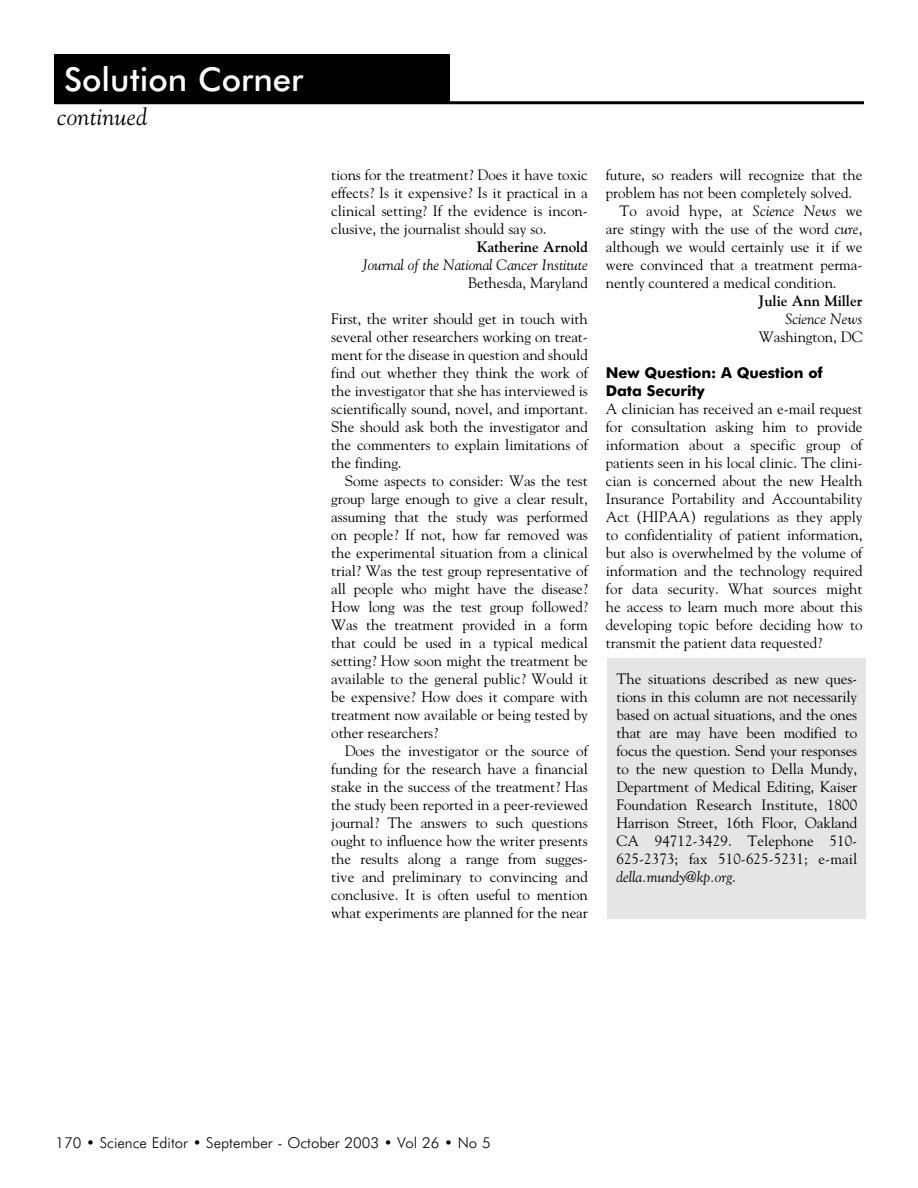
<style>
.page{position:relative;width:918px;height:1188px;background:#fff}
.page>*{position:absolute;margin:0;border:0;box-sizing:border-box;transform-origin:0 0}
.t1{font:500 33px "Futura BT";color:#fff}
.t2{font:italic 24px "Goudy";letter-spacing:.01em;color:#000}
.t3{font:15px/18px "Goudy";letter-spacing:-.005em;color:#000;text-align:justify}
.t4{font:300 15px "Futura BT";color:#000}
.t5{font:italic 15px "Goudy";letter-spacing:-.005em;color:#000}
.t6{font:700 15px/18px "Futura BT";letter-spacing:-.01em;color:#000}
.t7{font:700 15px "Goudy";letter-spacing:-.005em;color:#000}
.s1{font-style:italic}
</style>
<div class="page">
<hr style="left:55px;top:101px;width:809px;height:3px;background:#000">
<div style="left:608px;top:658px;width:258px;height:261px;background:#e5e5e5"></div>
<div style="left:54px;top:54px;width:396px;height:49px;background:#000"></div>
<h1 class="t1" style="left:64px;top:68px;width:241px">Solution Corner</h1>
<h2 class="t2" style="left:57px;top:107px;width:91px">continued</h2>
<p class="t3" style="left:331px;top:167px;width:258px">tions for the treatment? Does it have toxic effects? Is it expensive? Is it practical in a clinical setting? If the evidence is incon&shy;clusive, the journalist should say so.</p>
<p class="t7" style="left:477px;top:241px;width:112px">Katherine Arnold</p>
<p class="t5" style="left:363px;top:259px;width:227px">Journal of the National Cancer Institute</p>
<p class="t3" style="left:468px;top:275px;width:121px">Bethesda, Maryland</p>
<p class="t3" style="left:331px;top:311px;width:258px">First, the writer should get in touch with several other researchers working on treat&shy;ment for the disease in question and should find out whether they think the work of the investigator that she has interviewed is scientifically sound, novel, and important.<br>She should ask both the investigator and the commenters to explain limitations of the finding.</p>
<p class="t3" style="left:331px;top:473px;width:258px;text-indent:14px">Some aspects to consider: Was the test group large enough to give a clear result, assuming that the study was performed on people? If not, how far removed was the experimental situation from a clinical trial? Was the test group representative of all people who might have the disease?<br>How long was the test group followed?<br>Was the treatment provided in a form that could be used in a typical medical setting? How soon might the treatment be available to the general public? Would it be expensive? How does it compare with treatment now available or being tested by other researchers?</p>
<p class="t3" style="left:331px;top:743px;width:258px;text-indent:14px">Does the investigator or the source of funding for the research have a financial stake in the success of the treatment? Has the study been reported in a peer-reviewed journal? The answers to such questions ought to influence how the writer presents the results along a range from sugges&shy;tive and preliminary to convincing and conclusive. It is often useful to mention what experiments are planned for the near</p>
<p class="t3" style="left:606px;top:167px;width:258px">future, so readers will recognize that the</p>
<p class="t3" style="left:606px;top:185px;width:248px">problem has not been completely solved.</p>
<p class="t3" style="left:619px;top:203px;width:245px">To avoid hype, at <span class="s1">Science News</span> we</p>
<p class="t3" style="left:606px;top:221px;width:258px">are stingy with the use of the word <span class="s1">cure</span>,</p>
<p class="t3" style="left:606px;top:239px;width:258px">although we would certainly use it if we</p>
<p class="t3" style="left:606px;top:257px;width:258px">were convinced that a treatment perma-</p>
<p class="t3" style="left:606px;top:275px;width:232px">nently countered a medical condition.</p>
<p class="t7" style="left:759px;top:295px;width:105px">Julie Ann Miller</p>
<p class="t5" style="left:785px;top:313px;width:79px">Science News</p>
<p class="t3" style="left:759px;top:329px;width:105px">Washington, DC</p>
<p class="t6" style="left:606px;top:365px;width:219px">New Question: A Question of<br>Data Security</p>
<p class="t3" style="left:606px;top:401px;width:258px">A clinician has received an e-mail request for consultation asking him to provide information about a specific group of patients seen in his local clinic. The clini&shy;cian is concerned about the new Health Insurance Portability and Accountability Act (HIPAA) regulations as they apply to confidentiality of patient information, but also is overwhelmed by the volume of information and the technology required for data security. What sources might he access to learn much more about this developing topic before deciding how to transmit the patient data requested?</p>
<p class="t3" style="left:616px;top:671px;width:242px">The situations described as new ques&shy;tions in this column are not necessarily based on actual situations, and the ones that are may have been modified to focus the question. Send your responses to the new question to Della Mundy, Department of Medical Editing, Kaiser Foundation Research Institute, 1800<br>Harrison Street, 16th Floor, Oakland CA 94712-3429. Telephone 510- 625-2373; fax 510-625-5231; e-mail <span class="s1">della.mundy@kp.org</span>.</p>
<p class="t4" style="left:59px;top:1137px;width:437px">170 • Science Editor • September - October 2003 • Vol 26 • No 5</p>
<p class="t4" style="left:56px;top:1138px;width:437px">170 • Science Editor • September - October 2003 • Vol 26 • No 5</p>
</div>
